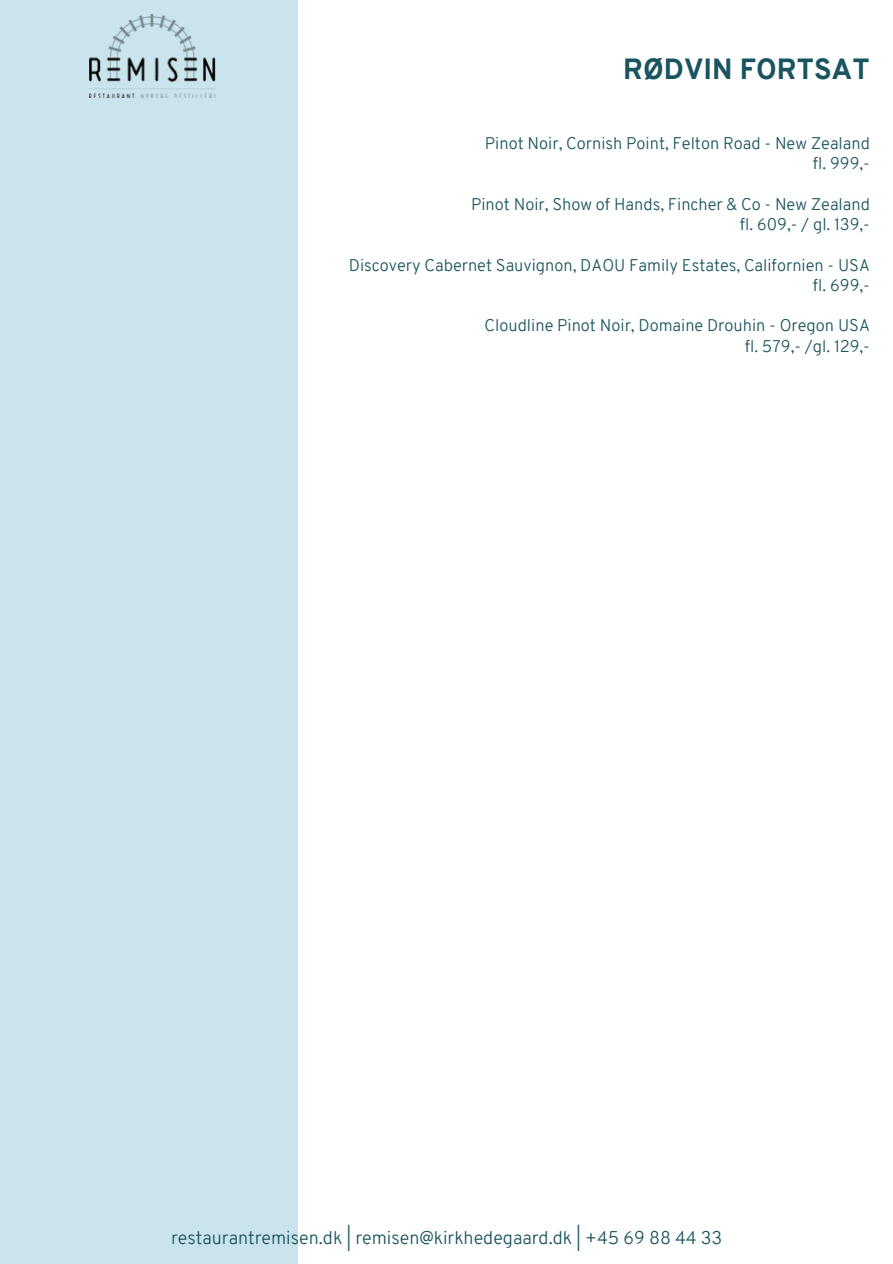
<style>
.page{position:relative;width:893px;height:1264px;background:#fff}
.page>*{position:absolute;margin:0;border:0;box-sizing:border-box;transform-origin:0 0}
.t1{font:800 28.5px "Overpass";color:#1a545f}
.t2{font:300 18px "Overpass";color:#1a545f}
.t3{font:300 16.5px "Overpass";color:#1a545f}
</style>
<div class="page">
<div style="left:0;top:0;width:298px;height:1263px;background:#c9e4ec"></div>
<img style="left:89px;top:14px;width:126px;height:83px">
<p class="t1" style="left:623px;top:58px;width:248px">RØDVIN FORTSAT</p>
<p class="t3" style="left:485px;top:137px;width:386px">Pinot Noir, Cornish Point, Felton Road - New Zealand</p>
<p class="t3" style="left:812px;top:157px;width:59px">fl. 999,-</p>
<p class="t3" style="left:471px;top:197px;width:400px">Pinot Noir, Show of Hands, Fincher &amp; Co - New Zealand</p>
<p class="t3" style="left:739px;top:218px;width:132px">fl. 609,- / gl. 139,-</p>
<p class="t3" style="left:349px;top:258px;width:522px">Discovery Cabernet Sauvignon, DAOU Family Estates, Californien - USA</p>
<p class="t3" style="left:812px;top:278px;width:59px">fl. 699,-</p>
<p class="t3" style="left:484px;top:319px;width:387px">Cloudline Pinot Noir, Domaine Drouhin - Oregon USA</p>
<p class="t3" style="left:744px;top:339px;width:127px">fl. 579,- /gl. 129,-</p>
<p class="t2" style="left:171px;top:1229px;width:553px">restaurantremisen.dk | remisen@kirkhedegaard.dk | +45 69 88 44 33</p>
</div>
